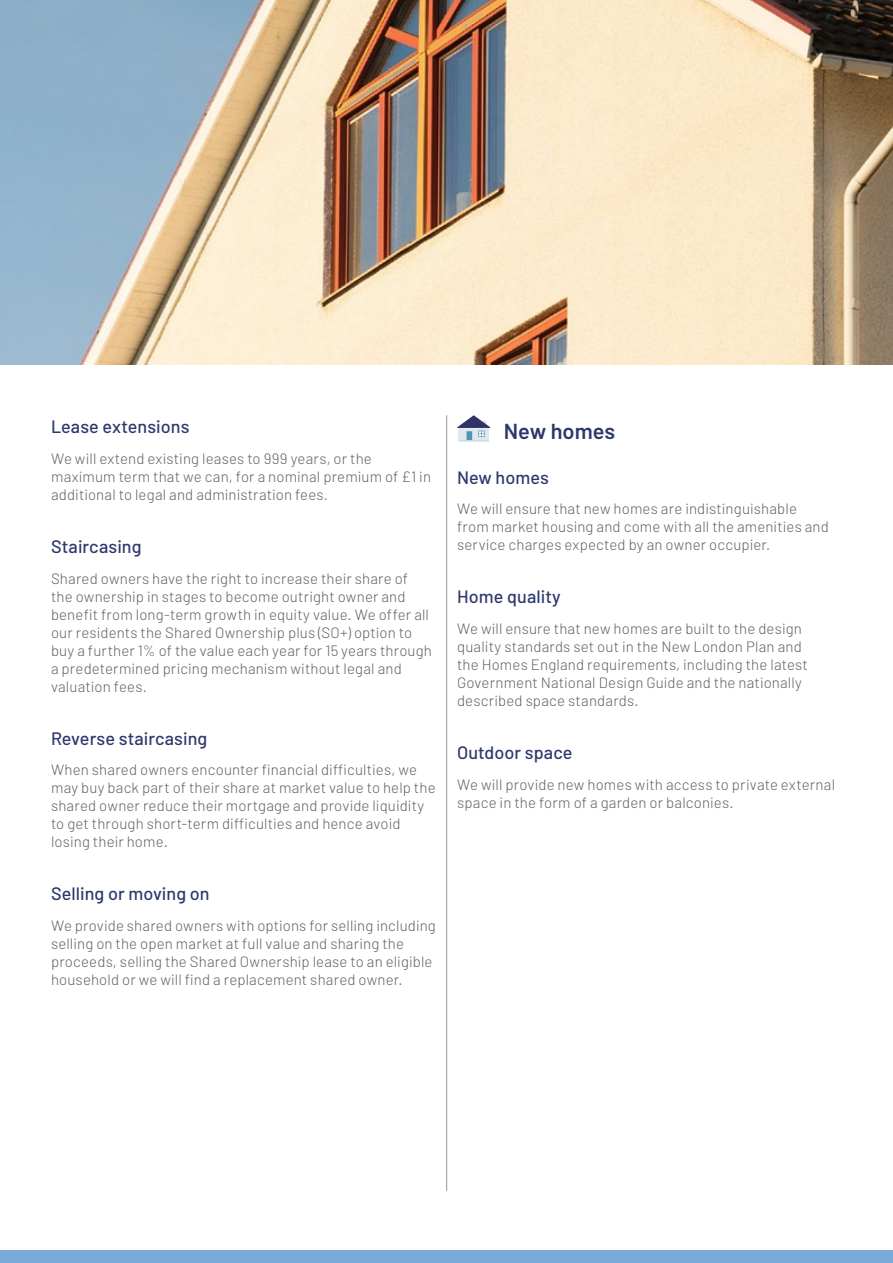
<style>
.page{position:relative;width:893px;height:1263px;background:#fff}
.page>*{position:absolute;margin:0;border:0;box-sizing:border-box;transform-origin:0 0}
.t1{font:600 21.75px "Barlow";color:#2e386c}
.t2{font:500 18px "Barlow";letter-spacing:.005em;color:#2e386c}
.t3{font:300 15px/18px "Barlow";letter-spacing:.01em;color:#5d6167}
</style>
<div class="page">
<hr style="left:446px;top:415px;width:1px;height:776px;background:#97979b">
<img style="left:0;top:0;width:893px;height:364px">
<div style="left:0;top:1250px;width:893px;height:13px;background:#79aadb"></div>
<hr style="left:458px;top:440px;width:31px;height:1px;background:#c0d2df">
<svg style="left:457px;top:415px;width:33px;height:25px"></svg>
<p class="t2" style="left:51px;top:416px;width:140px">Lease extensions</p>
<p class="t3" style="left:51px;top:449px;width:382px">We will extend existing leases to 999 years, or the maximum term that we can, for a nominal premium of £1 in additional to legal and administration fees.</p>
<p class="t2" style="left:51px;top:535px;width:92px">Staircasing</p>
<p class="t3" style="left:51px;top:569px;width:382px">Shared owners have the right to increase their share of the ownership in stages to become outright owner and benefit from long-term growth in equity value. We offer all our residents the Shared Ownership plus (SO+) option to buy a further 1% of the value each year for 15 years through a predetermined pricing mechanism without legal and valuation fees.</p>
<p class="t2" style="left:51px;top:727px;width:158px">Reverse staircasing</p>
<p class="t3" style="left:51px;top:761px;width:386px">When shared owners encounter financial difficulties, we may buy back part of their share at market value to help the shared owner reduce their mortgage and provide liquidity to get through short-term difficulties and hence avoid losing their home.</p>
<p class="t2" style="left:51px;top:883px;width:160px">Selling or moving on</p>
<p class="t3" style="left:51px;top:916px;width:386px">We provide shared owners with options for selling including selling on the open market at full value and sharing the proceeds, selling the Shared Ownership lease to an eligible household or we will find a replacement shared owner.</p>
<h1 class="t1" style="left:504px;top:417px;width:113px">New homes</h1>
<p class="t2" style="left:457px;top:466px;width:93px">New homes</p>
<p class="t3" style="left:457px;top:499px;width:373px">We will ensure that new homes are indistinguishable from market housing and come with all the amenities and service charges expected by an owner occupier.</p>
<p class="t2" style="left:457px;top:586px;width:105px">Home quality</p>
<p class="t3" style="left:457px;top:619px;width:352px">We will ensure that new homes are built to the design quality standards set out in the New London Plan and the Homes England requirements, including the latest Government National Design Guide and the nationally described space standards.</p>
<p class="t2" style="left:457px;top:741px;width:117px">Outdoor space</p>
<p class="t3" style="left:457px;top:775px;width:379px">We will provide new homes with access to private external space in the form of a garden or balconies.</p>
</div>
